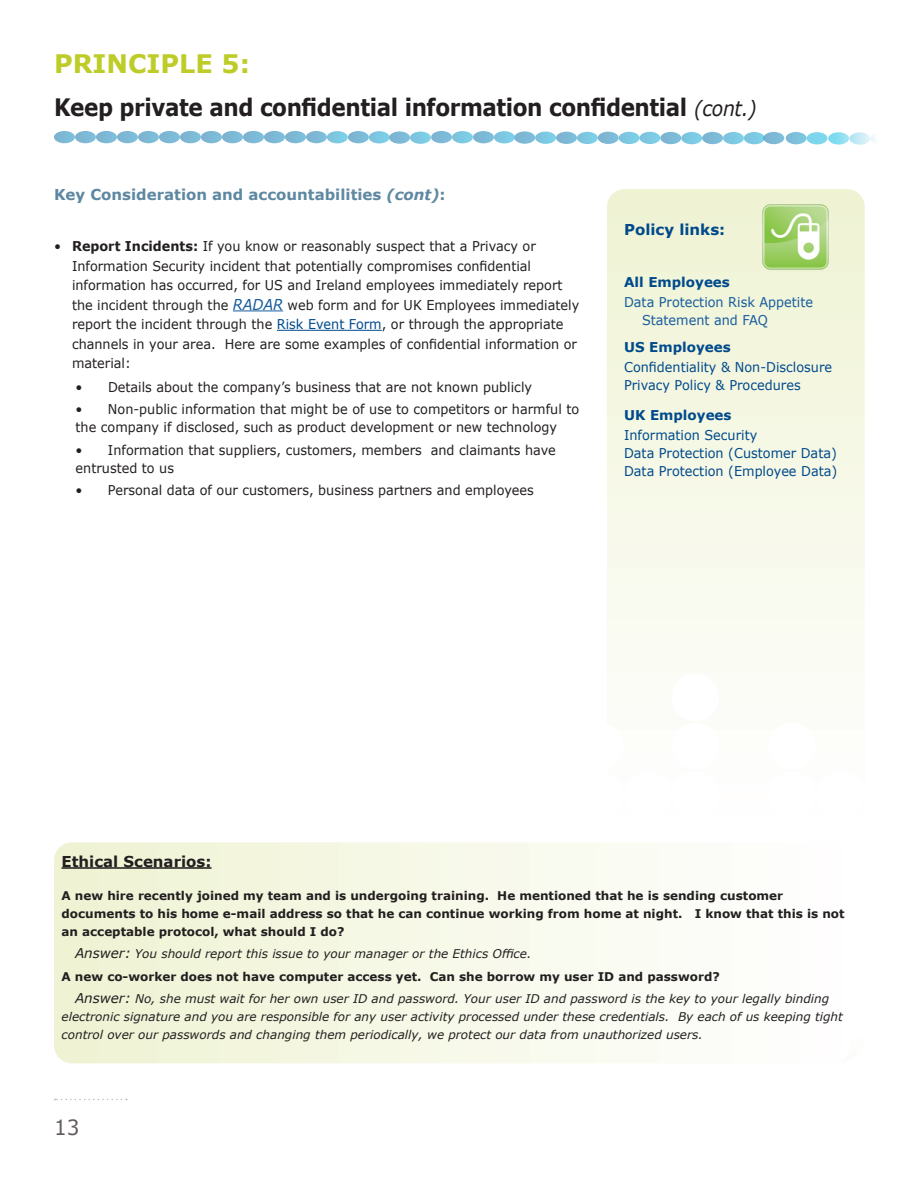
<style>
.page{position:relative;width:918px;height:1188px;background:#fff}
.page>*{position:absolute;margin:0;border:0;box-sizing:border-box;transform-origin:0 0}
.t1{font:700 25.5px "Verdana";color:#bdcc26}
.t2{font:700 24px "Verdana";letter-spacing:-.02em;color:#231f20;scale:.9 1}
.t3{font:21px "Verdana";color:#615b60;scale:.95 1}
.t4{font:700 15px "Verdana";color:#5e88a1}
.t5{font:700 15px "Verdana";color:#231f20}
.t6{font:700 15px "Verdana";color:#004a8c}
.t7{font:13.5px/19.5px "Verdana";color:#231f20;scale:.95 1}
.t8{font:13.5px/18px "Verdana";color:#004a8c;scale:.95 1}
.t9{font:13.5px/18px "Verdana";color:#175d9e;scale:.95 1}
.t10{font:700 13.5px "Verdana";color:#004a8c}
.t11{font:italic 12px/18px "Verdana";color:#231f20}
.t12{font:700 12px/18px "Verdana";color:#231f20}
.s1{font-weight:400;font-style:italic;font-size:21px}
.s2{font-style:italic}
.s3{font-weight:700}
.s4{font-style:italic;font-size:15px;color:#175d9e}
.s5{color:#004a8c}
.s6{font-size:13.5px}
</style>
<div class="page">
<svg style="left:607px;top:189px;width:258px;height:483px"></svg>
<svg style="left:54px;top:842px;width:606px;height:221px"></svg>
<svg style="left:55px;top:1099px;width:72px;height:1px"></svg>
<hr style="left:233px;top:310px;width:50px;height:1px;background:#175d9e">
<hr style="left:277px;top:330px;width:105px;height:1px;background:#004a8c">
<div style="left:577px;top:132px;width:21px;height:12px;background:#7dc9e3;border-radius:50%"></div>
<div style="left:556px;top:132px;width:21px;height:12px;background:#7db8d6;border-radius:50%"></div>
<svg style="left:828px;top:132px;width:21px;height:13px"></svg>
<div style="left:807px;top:132px;width:21px;height:12px;background:#7dd6ed;border-radius:50%"></div>
<div style="left:786px;top:132px;width:21px;height:12px;background:#7dc1dc;border-radius:50%"></div>
<div style="left:763px;top:132px;width:21px;height:12px;background:#7db9d6;border-radius:50%"></div>
<svg style="left:849px;top:132px;width:21px;height:13px"></svg>
<svg style="left:870px;top:132px;width:21px;height:13px"></svg>
<div style="left:535px;top:132px;width:21px;height:12px;background:#7dc9e3;border-radius:50%"></div>
<svg style="left:514px;top:131px;width:21px;height:13px"></svg>
<div style="left:494px;top:131px;width:21px;height:12px;background:#7dc9e3;border-radius:50%"></div>
<div style="left:473px;top:131px;width:21px;height:12px;background:#7db8d6;border-radius:50%"></div>
<div style="left:452px;top:131px;width:21px;height:12px;background:#7dc9e3;border-radius:50%"></div>
<div style="left:431px;top:131px;width:21px;height:12px;background:#7db8d6;border-radius:50%"></div>
<div style="left:619px;top:132px;width:21px;height:12px;background:#7dc9e3;border-radius:50%"></div>
<div style="left:598px;top:132px;width:21px;height:12px;background:#7db9d6;border-radius:50%"></div>
<div style="left:681px;top:132px;width:21px;height:12px;background:#7dc9e3;border-radius:50%"></div>
<div style="left:660px;top:132px;width:21px;height:12px;background:#7db9d6;border-radius:50%"></div>
<div style="left:639px;top:132px;width:21px;height:12px;background:#7dc9e3;border-radius:50%"></div>
<div style="left:723px;top:132px;width:21px;height:12px;background:#7dc9e3;border-radius:50%"></div>
<div style="left:702px;top:132px;width:21px;height:12px;background:#7db8d6;border-radius:50%"></div>
<svg style="left:744px;top:132px;width:21px;height:12px"></svg>
<div style="left:410px;top:132px;width:21px;height:12px;background:#7dc9e3;border-radius:50%"></div>
<svg style="left:389px;top:131px;width:21px;height:13px"></svg>
<div style="left:369px;top:131px;width:21px;height:12px;background:#7dc9e3;border-radius:50%"></div>
<div style="left:348px;top:131px;width:21px;height:12px;background:#7db8d6;border-radius:50%"></div>
<div style="left:327px;top:131px;width:21px;height:12px;background:#7dc9e3;border-radius:50%"></div>
<div style="left:306px;top:131px;width:21px;height:12px;background:#7db8d6;border-radius:50%"></div>
<div style="left:285px;top:131px;width:21px;height:12px;background:#7db8d6;border-radius:50%"></div>
<div style="left:264px;top:131px;width:21px;height:12px;background:#7db8d6;border-radius:50%"></div>
<div style="left:243px;top:131px;width:21px;height:12px;background:#7db8d6;border-radius:50%"></div>
<div style="left:222px;top:131px;width:21px;height:12px;background:#7db8d6;border-radius:50%"></div>
<div style="left:201px;top:131px;width:21px;height:12px;background:#7db8d6;border-radius:50%"></div>
<div style="left:180px;top:131px;width:21px;height:12px;background:#7db8d6;border-radius:50%"></div>
<div style="left:159px;top:131px;width:21px;height:12px;background:#7db8d6;border-radius:50%"></div>
<div style="left:138px;top:131px;width:21px;height:12px;background:#7db8d6;border-radius:50%"></div>
<div style="left:117px;top:131px;width:21px;height:12px;background:#7db8d6;border-radius:50%"></div>
<div style="left:96px;top:131px;width:21px;height:12px;background:#7db8d6;border-radius:50%"></div>
<div style="left:75px;top:131px;width:21px;height:12px;background:#7db8d6;border-radius:50%"></div>
<div style="left:54px;top:131px;width:21px;height:12px;background:#7db8d6;border-radius:50%"></div>
<hr style="left:62px;top:867px;width:150px;height:2px;background:#231f20">
<img style="left:762px;top:205px;width:66px;height:65px">
<h1 class="t1" style="left:54px;top:46px;width:197px">PRINCIPLE 5:</h1>
<h2 class="t2" style="left:54px;top:91px;width:782px">Keep private and confidential information confidential <span class="s1">(cont.)</span></h2>
<p class="t4" style="left:54px;top:184px;width:393px">Key Consideration and accountabilities <span class="s2">(cont)</span>:</p>
<p class="t7" style="left:72px;top:236px;width:535px;text-indent:-18px">• <span class="s3">Report Incidents:</span> If you know or reasonably suspect that a Privacy or Information Security incident that potentially compromises confidential information has occurred, for US and Ireland employees immediately report the incident through the <span class="s4">RADAR</span> web form and for UK Employees immediately report the incident through the <span class="s5">Risk Event Form</span>, or through the appropriate channels in your area. Here are some examples of confidential information or material:</p>
<p class="t7" style="left:76px;top:377px;width:482px">• Details about the company’s business that are not known publicly</p>
<p class="t7" style="left:76px;top:400px;width:532px;line-height:18px">• Non-public information that might be of use to competitors or harmful to the company if disclosed, such as product development or new technology</p>
<p class="t7" style="left:76px;top:441px;width:507px;line-height:18px">• Information that suppliers, customers, members and claimants have entrusted to us</p>
<p class="t7" style="left:76px;top:480px;width:484px">• Personal data of our customers, business partners and employees</p>
<p class="t6" style="left:624px;top:219px;width:103px">Policy links:</p>
<p class="t10" style="left:624px;top:272px;width:107px">All Employees</p>
<p class="t9" style="left:642px;top:293px;width:182px;text-indent:-18px">Data Protection Risk Appetite<br>Statement and FAQ</p>
<p class="t10" style="left:624px;top:337px;width:108px">US Employees</p>
<p class="t8" style="left:624px;top:358px;width:221px">Confidentiality &amp; Non-Disclosure<br>Privacy Policy &amp; Procedures</p>
<p class="t10" style="left:624px;top:406px;width:109px">UK Employees</p>
<p class="t8" style="left:624px;top:426px;width:226px">Information Security<br>Data Protection (Customer Data)<br>Data Protection (Employee Data)</p>
<p class="t5" style="left:62px;top:851px;width:151px">Ethical Scenarios:</p>
<p class="t12" style="left:62px;top:886px;width:785px">A new hire recently joined my team and is undergoing training. He mentioned that he is sending customer documents to his home e-mail address so that he can continue working from home at night. I know that this is not an acceptable protocol, what should I do?</p>
<p class="t11" style="left:75px;top:945px;width:458px"><span class="s6">Answer:</span> You should report this issue to your manager or the Ethics Office.</p>
<p class="t12" style="left:62px;top:967px;width:660px">A new co-worker does not have computer access yet. Can she borrow my user ID and password?</p>
<p class="t11" style="left:75px;top:990px;width:756px"><span class="s6">Answer:</span> No, she must wait for her own user ID and password. Your user ID and password is the key to your legally binding</p>
<p class="t11" style="left:62px;top:1008px;width:783px">electronic signature and you are responsible for any user activity processed under these credentials. By each of us keeping tight control over our passwords and changing them periodically, we protect our data from unauthorized users.</p>
<h3 class="t3" style="left:54px;top:1113px;width:28px">13</h3>
</div>
